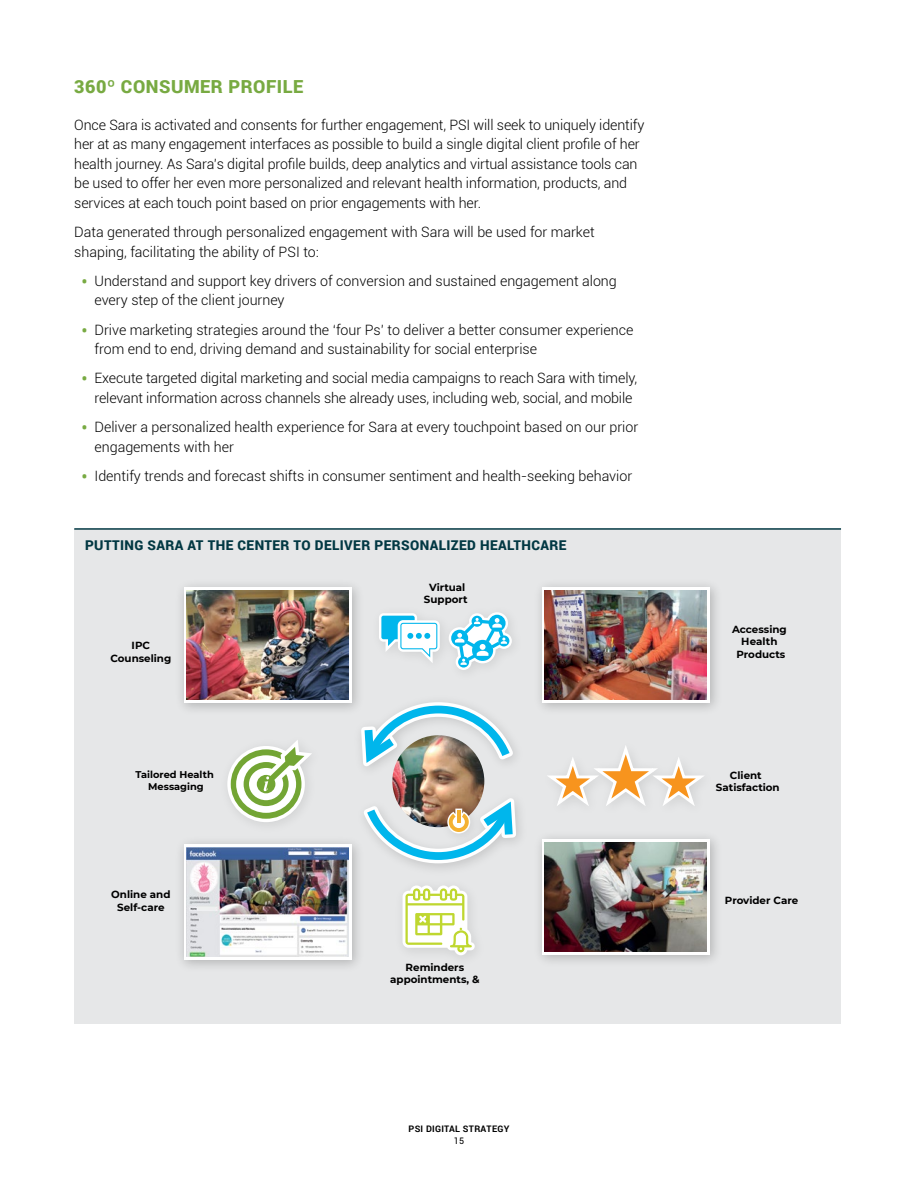
<style>
.page{position:relative;width:918px;height:1188px;background:#fff}
.page>*{position:absolute;margin:0;border:0;box-sizing:border-box;transform-origin:0 0}
.t1{font:900 18px "Roboto";letter-spacing:.03em;color:#78aa42}
.t2{font:300 14.25px/19.5px "Roboto";letter-spacing:-.01em;color:#000}
.t3{font:900 13.5px "Roboto";letter-spacing:.03em;color:#023843}
.t4{font:700 10.35px/12.5px "Montserrat";color:#000;text-align:center}
.t5{font:700 9.75px/12.5px "Montserrat";color:#000;text-align:center}
.t6{font:700 9px "Roboto";letter-spacing:.03em;color:#000}
.t7{font:9px "Roboto";color:#000}
.s1{font-size:21px;color:#78aa42}
</style>
<div class="page">
<div style="left:74px;top:530px;width:767px;height:494px;background:#e6e7e8"></div>
<hr style="left:74px;top:528px;width:767px;height:2px;background:#023843">
<img style="left:539px;top:585px;width:178px;height:125px">
<svg style="left:542px;top:587px;width:168px;height:115px;background:#eae7e6"></svg>
<img style="left:392px;top:772px;width:93px;height:97px">
<img style="left:361px;top:702px;width:155px;height:70px">
<svg style="left:364px;top:789px;width:156px;height:78px"></svg>
<svg style="left:547px;top:746px;width:157px;height:60px"></svg>
<svg style="left:227px;top:740px;width:85px;height:82px"></svg>
<svg style="left:379px;top:613px;width:61px;height:50px"></svg>
<svg style="left:449px;top:612px;width:63px;height:58px"></svg>
<svg style="left:403px;top:886px;width:72px;height:69px"></svg>
<img style="left:545px;top:591px;width:162px;height:109px">
<img style="left:539px;top:837px;width:178px;height:125px">
<svg style="left:542px;top:840px;width:168px;height:115px;background:#e7e6e6"></svg>
<img style="left:545px;top:843px;width:162px;height:109px">
<img style="left:181px;top:585px;width:187px;height:134px">
<svg style="left:184px;top:588px;width:167px;height:115px"></svg>
<img style="left:186px;top:591px;width:163px;height:109px">
<img style="left:181px;top:832px;width:187px;height:135px">
<svg style="left:184px;top:845px;width:167px;height:115px"></svg>
<img style="left:186px;top:848px;width:163px;height:109px">
<p class="t1" style="left:74px;top:74px;width:231px">360º CONSUMER PROFILE</p>
<p class="t2" style="left:74px;top:115px;width:572px">Once Sara is activated and consents for further engagement, PSI will seek to uniquely identify her at as many engagement interfaces as possible to build a single digital client profile of her health journey. As Sara’s digital profile builds, deep analytics and virtual assistance tools can be used to offer her even more personalized and relevant health information, products, and services at each touch point based on prior engagements with her.</p>
<p class="t2" style="left:74px;top:222px;width:522px">Data generated through personalized engagement with Sara will be used for market shaping, facilitating the ability of PSI to:</p>
<p class="t2" style="left:94px;top:271px;width:524px;text-indent:-14px"><span class="s1">•</span> Understand and support key drivers of conversion and sustained engagement along every step of the client journey</p>
<p class="t2" style="left:94px;top:319px;width:540px;text-indent:-14px"><span class="s1">•</span> Drive marketing strategies around the ‘four Ps’ to deliver a better consumer experience from end to end, driving demand and sustainability for social enterprise</p>
<p class="t2" style="left:94px;top:368px;width:544px;text-indent:-14px"><span class="s1">•</span> Execute targeted digital marketing and social media campaigns to reach Sara with timely, relevant information across channels she already uses, including web, social, and mobile</p>
<p class="t2" style="left:94px;top:417px;width:545px;text-indent:-14px"><span class="s1">•</span> Deliver a personalized health experience for Sara at every touchpoint based on our prior engagements with her</p>
<p class="t2" style="left:81px;top:466px;width:553px"><span class="s1">•</span> Identify trends and forecast shifts in consumer sentiment and health-seeking behavior</p>
<p class="t3" style="left:85px;top:536px;width:483px">PUTTING SARA AT THE CENTER TO DELIVER PERSONALIZED HEALTHCARE</p>
<p class="t4" style="left:424px;top:580px;width:45px">Virtual<br>Support</p>
<p class="t4" style="left:110px;top:639px;width:62px">IPC<br>Counseling</p>
<p class="t5" style="left:135px;top:768px;width:80px">Tailored Health<br>Messaging</p>
<p class="t4" style="left:111px;top:888px;width:61px">Online and<br>Self-care</p>
<p class="t4" style="left:390px;top:960px;width:91px">Reminders appointments, &amp;</p>
<p class="t6" style="left:409px;top:1122px;width:102px">PSI DIGITAL STRATEGY</p>
<p class="t7" style="left:454px;top:1134px;width:12px">15</p>
<p class="t4" style="left:732px;top:622px;width:56px">Accessing<br>Health<br>Products</p>
<p class="t4" style="left:716px;top:768px;width:65px">Client<br>Satisfaction</p>
<p class="t4" style="left:725px;top:894px;width:75px">Provider Care</p>
</div>
